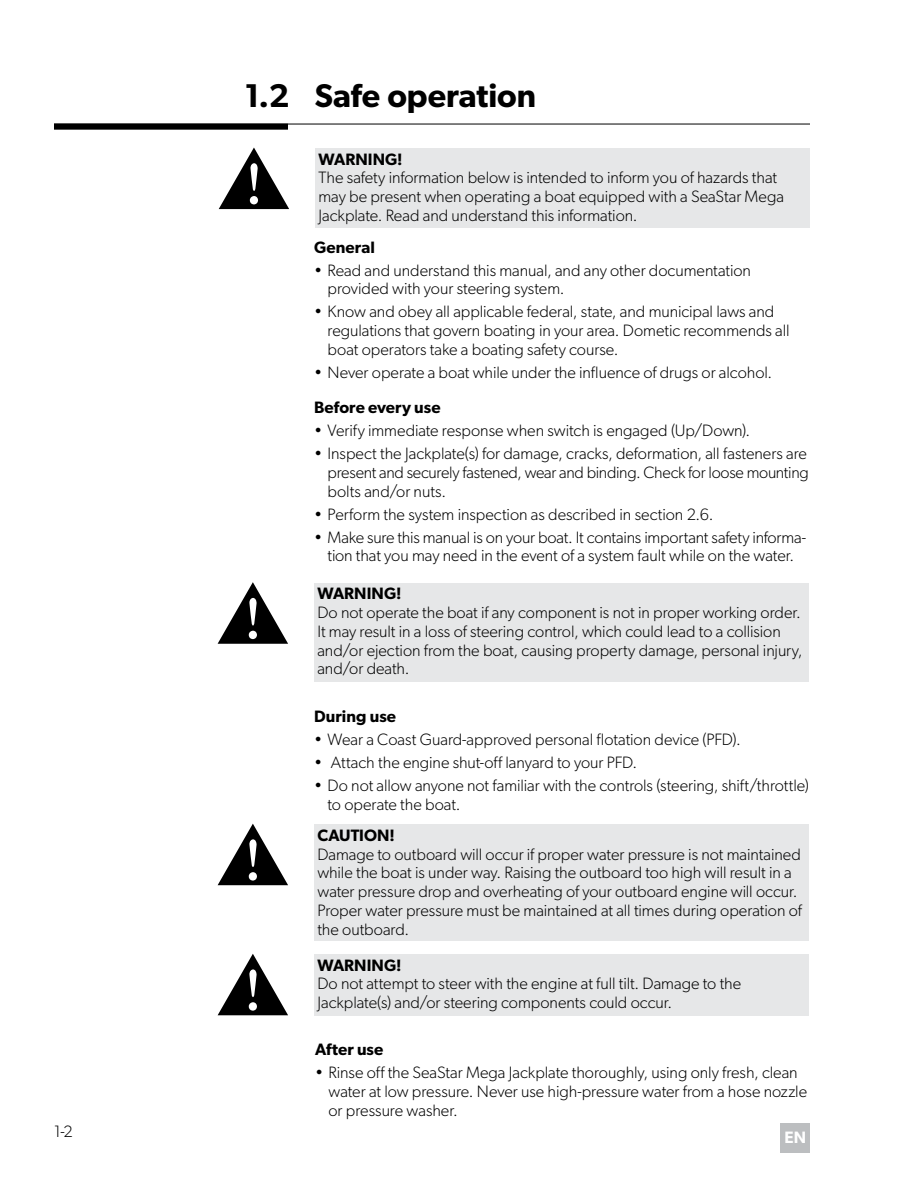
<style>
.page{position:relative;width:918px;height:1188px;background:#fff}
.page>*{position:absolute;margin:0;border:0;box-sizing:border-box;transform-origin:0 0}
.t1{font:600 33px "Gibson";color:#000}
.t2{font:300 16.5px/18.8px "Gibson";color:#000}
.t3{font:600 16.5px "Gibson";letter-spacing:.005em;color:#000}
.t4{font:600 16.5px "Gibson";color:#fff}
</style>
<div class="page">
<div style="left:780px;top:1123px;width:30px;height:30px;background:#bcbec0"></div>
<div style="left:314px;top:583px;width:495px;height:98px;background:#e6e7e8"></div>
<svg style="left:218px;top:582px;width:70px;height:62px"></svg>
<div style="left:314px;top:824px;width:495px;height:117px;background:#e6e7e8"></div>
<svg style="left:218px;top:824px;width:70px;height:61px"></svg>
<div style="left:314px;top:954px;width:495px;height:61px;background:#e6e7e8"></div>
<svg style="left:218px;top:954px;width:70px;height:61px"></svg>
<div style="left:54px;top:124px;width:234px;height:6px;background:#000"></div>
<hr style="left:54px;top:124px;width:756px;height:1px;background:#000">
<div style="left:315px;top:148px;width:495px;height:80px;background:#e6e7e8"></div>
<svg style="left:219px;top:148px;width:70px;height:61px"></svg>
<p class="t2" style="left:54px;top:1121px;width:20px">1-2</p>
<h1 class="t1" style="left:244px;top:76px;width:293px">1.2 Safe operation</h1>
<p class="t3" style="left:318px;top:149px;width:86px">WARNING!</p>
<p class="t2" style="left:318px;top:168px;width:467px">The safety information below is intended to inform you of hazards that may be present when operating a boat equipped with a SeaStar Mega<br>Jackplate. Read and understand this information.</p>
<p class="t3" style="left:314px;top:237px;width:62px">General</p>
<p class="t2" style="left:328px;top:260px;width:425px;text-indent:-13px">• Read and understand this manual, and any other documentation provided with your steering system.</p>
<p class="t2" style="left:328px;top:302px;width:464px;text-indent:-13px">• Know and obey all applicable federal, state, and municipal laws and regulations that govern boating in your area. Dometic recommends all boat operators take a boating safety course.</p>
<p class="t2" style="left:314px;top:363px;width:460px">• Never operate a boat while under the influence of drugs or alcohol.</p>
<p class="t3" style="left:314px;top:397px;width:128px">Before every use</p>
<p class="t2" style="left:314px;top:421px;width:438px">• Verify immediate response when switch is engaged (Up/Down).</p>
<p class="t2" style="left:328px;top:444px;width:483px;text-align:justify;text-indent:-13px">• Inspect the Jackplate(s) for damage, cracks, deformation, all fasteners are present and securely fastened, wear and binding. Check for loose mounting bolts and/or nuts.</p>
<p class="t2" style="left:314px;top:504px;width:401px">• Perform the system inspection as described in section 2.6.</p>
<p class="t2" style="left:314px;top:527px;width:493px;text-align:center">• Make sure this manual is on your boat. It contains important safety informa&shy;tion that you may need in the event of a system fault while on the water.</p>
<p class="t3" style="left:317px;top:584px;width:86px">WARNING!</p>
<p class="t2" style="left:317px;top:603px;width:487px">Do not operate the boat if any component is not in proper working order.<br>It may result in a loss of steering control, which could lead to a collision and/or ejection from the boat, causing property damage, personal injury, and/or death.</p>
<p class="t3" style="left:314px;top:706px;width:83px">During use</p>
<p class="t2" style="left:314px;top:729px;width:428px">• Wear a Coast Guard-approved personal flotation device (PFD).</p>
<p class="t2" style="left:314px;top:752px;width:325px">• Attach the engine shut-off lanyard to your PFD.</p>
<p class="t2" style="left:328px;top:776px;width:483px;text-indent:-13px">• Do not allow anyone not familiar with the controls (steering, shift/throttle) to operate the boat.</p>
<p class="t3" style="left:317px;top:825px;width:79px">CAUTION!</p>
<p class="t2" style="left:317px;top:844px;width:486px">Damage to outboard will occur if proper water pressure is not maintained while the boat is under way. Raising the outboard too high will result in a water pressure drop and overheating of your outboard engine will occur.<br>Proper water pressure must be maintained at all times during operation of the outboard.</p>
<p class="t3" style="left:317px;top:955px;width:86px">WARNING!</p>
<p class="t2" style="left:317px;top:974px;width:425px">Do not attempt to steer with the engine at full tilt. Damage to the<br>Jackplate(s) and/or steering components could occur.</p>
<p class="t3" style="left:315px;top:1039px;width:70px">After use</p>
<p class="t2" style="left:328px;top:1063px;width:480px;text-indent:-13px">• Rinse off the SeaStar Mega Jackplate thoroughly, using only fresh, clean water at low pressure. Never use high-pressure water from a hose nozzle or pressure washer.</p>
<p class="t4" style="left:785px;top:1128px;width:23px">EN</p>
</div>
